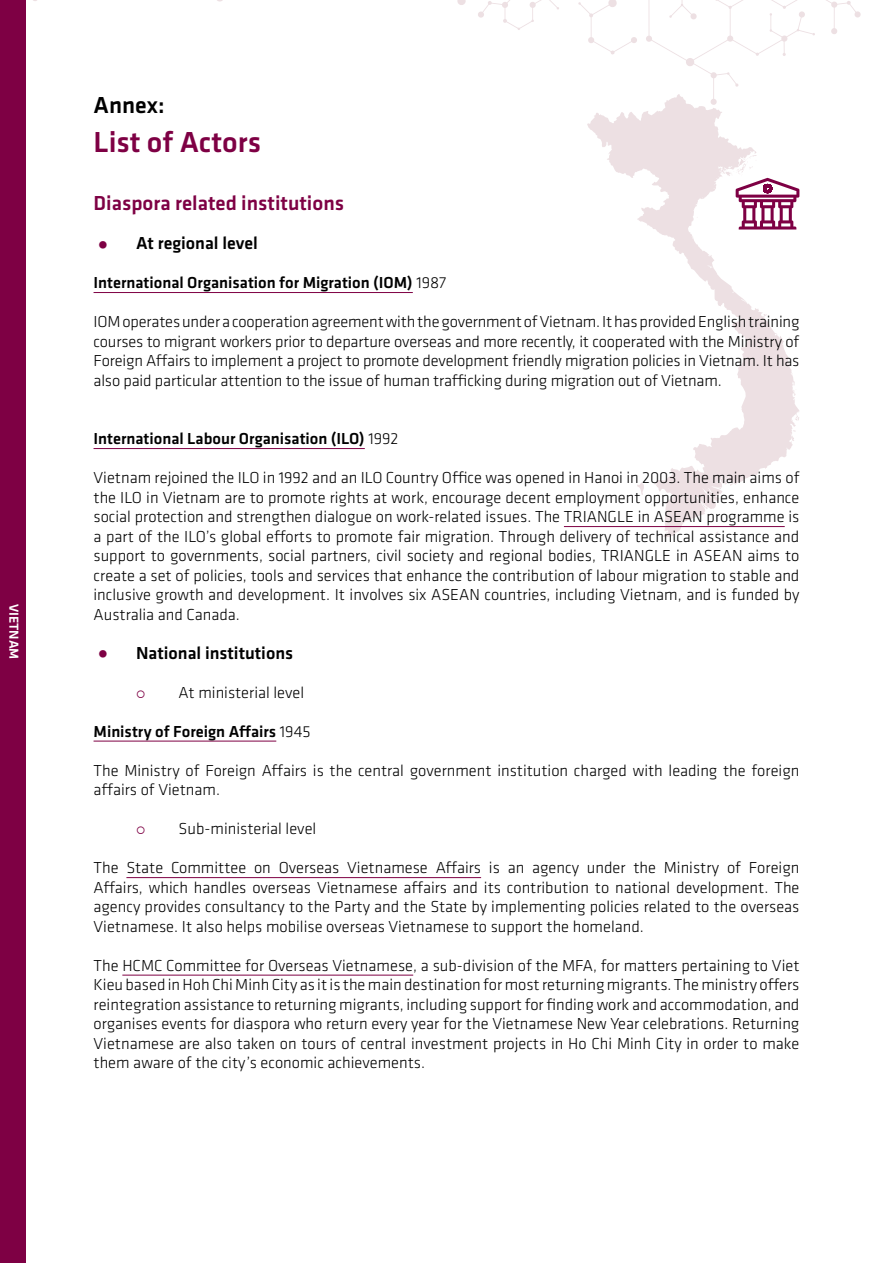
<style>
.page{position:relative;width:893px;height:1263px;background:#fff}
.page>*{position:absolute;margin:0;border:0;box-sizing:border-box;transform-origin:0 0}
.t1{font:500 30px "Klavika";color:#7e0044}
.t2{font:500 24px "Klavika";color:#000}
.t3{font:500 21px "Klavika";color:#7e0044}
.t4{font:500 18px "Klavika";color:#000}
.t5{font:300 16.5px/19.5px "Klavika";color:#000;text-align:justify}
.t6{font:500 16.5px "Klavika";color:#000}
.t7{font:500 13.5px "Klavika";color:#fff}
.s1{color:#7e0044}
.s2{font-weight:300}
</style>
<div class="page">
<div style="left:0;top:0;width:26px;height:1263px;background:#7e0044"></div>
<svg style="left:578px;top:0;width:59px;height:55px"></svg>
<svg style="left:457px;top:0;width:102px;height:30px"></svg>
<svg style="left:646px;top:0;width:215px;height:94px"></svg>
<svg style="left:587px;top:94px;width:212px;height:443px"></svg>
<hr style="left:94px;top:292px;width:319px;height:1px;background:#7e0044">
<hr style="left:94px;top:448px;width:271px;height:1px;background:#7e0044">
<hr style="left:564px;top:526px;width:221px;height:1px;background:#7e0044">
<hr style="left:94px;top:741px;width:182px;height:1px;background:#7e0044">
<hr style="left:126px;top:877px;width:355px;height:1px;background:#7e0044">
<hr style="left:122px;top:975px;width:291px;height:1px;background:#7e0044">
<svg style="left:736px;top:178px;width:63px;height:52px"></svg>
<p class="t7" style="left:23px;top:604px;width:57px;rotate:90deg">VIETNAM</p>
<h2 class="t2" style="left:94px;top:88px;width:73px">Annex:</h2>
<h1 class="t1" style="left:94px;top:121px;width:169px">List of Actors</h1>
<p class="t3" style="left:94px;top:189px;width:252px">Diaspora related institutions</p>
<p class="t4" style="left:94px;top:231px;width:166px"><span class="s1">•</span> At regional level</p>
<p class="t6" style="left:94px;top:271px;width:354px">International Organisation for Migration (IOM) <span class="s2">1987</span></p>
<p class="t5" style="left:94px;top:312px;width:707px">IOM operates under a cooperation agreement with the government of Vietnam. It has provided English training courses to migrant workers prior to departure overseas and more recently, it cooperated with the Ministry of Foreign Affairs to implement a project to promote development friendly migration policies in Vietnam. It has also paid particular attention to the issue of human trafficking during migration out of Vietnam.</p>
<p class="t6" style="left:94px;top:427px;width:306px">International Labour Organisation (ILO) <span class="s2">1992</span></p>
<p class="t5" style="left:94px;top:468px;width:707px">Vietnam rejoined the ILO in 1992 and an ILO Country Office was opened in Hanoi in 2003. The main aims of the ILO in Vietnam are to promote rights at work, encourage decent employment opportunities, enhance social protection and strengthen dialogue on work-related issues. The TRIANGLE in ASEAN programme is a part of the ILO’s global efforts to promote fair migration. Through delivery of technical assistance and support to governments, social partners, civil society and regional bodies, TRIANGLE in ASEAN aims to create a set of policies, tools and services that enhance the contribution of labour migration to stable and inclusive growth and development. It involves six ASEAN countries, including Vietnam, and is funded by Australia and Canada.</p>
<p class="t4" style="left:94px;top:640px;width:201px"><span class="s1">•</span> National institutions</p>
<p class="t5" style="left:179px;top:682px;width:127px">At ministerial level</p>
<p class="t6" style="left:94px;top:720px;width:219px">Ministry of Foreign Affairs <span class="s2">1945</span></p>
<p class="t5" style="left:94px;top:760px;width:707px">The Ministry of Foreign Affairs is the central government institution charged with leading the foreign affairs of Vietnam.</p>
<p class="t5" style="left:179px;top:819px;width:139px">Sub-ministerial level</p>
<p class="t5" style="left:94px;top:858px;width:707px">The State Committee on Overseas Vietnamese Affairs is an agency under the Ministry of Foreign Affairs, which handles overseas Vietnamese affairs and its contribution to national development. The agency provides consultancy to the Party and the State by implementing policies related to the overseas Vietnamese. It also helps mobilise overseas Vietnamese to support the homeland.</p>
<p class="t5" style="left:94px;top:955px;width:707px">The HCMC Committee for Overseas Vietnamese, a sub-division of the MFA, for matters pertaining to Viet Kieu based in Hoh Chi Minh City as it is the main destination for most returning migrants. The ministry offers reintegration assistance to returning migrants, including support for finding work and accommodation, and organises events for diaspora who return every year for the Vietnamese New Year celebrations. Returning Vietnamese are also taken on tours of central investment projects in Ho Chi Minh City in order to make them aware of the city’s economic achievements.</p>
</div>
